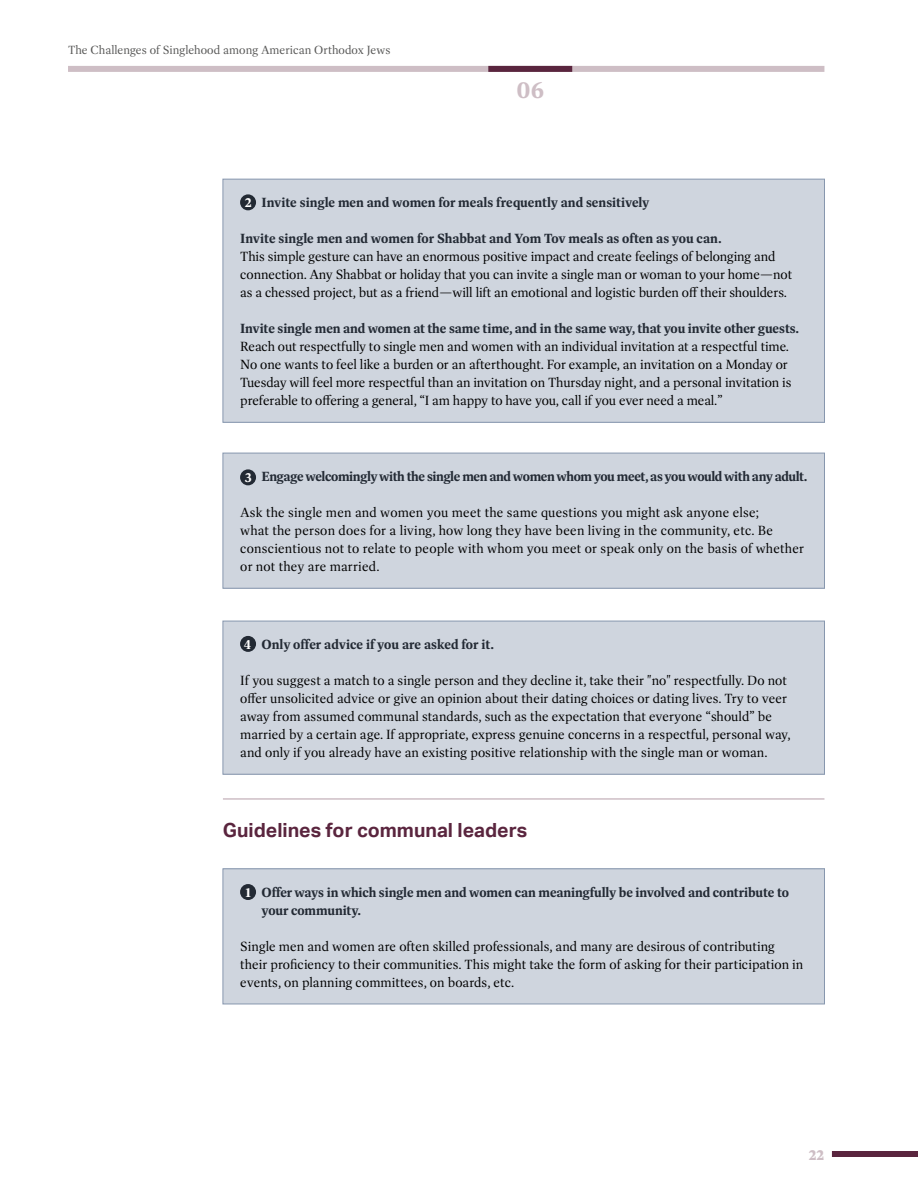
<style>
.page{position:relative;width:918px;height:1188px;background:#fff}
.page>*{position:absolute;margin:0;border:0;box-sizing:border-box;transform-origin:0 0}
.t1{font:700 24px "Dashiell Bright";color:#cebec5}
.t2{font:700 19.5px "Aktiv Grotesk";color:#5a253e}
.t3{font:800 15px "Dashiell Bright";color:#cebec5}
.t4{font:13.5px/18px "Dashiell Bright";letter-spacing:-.005em;color:#000}
.t5{font:700 13.5px/18px "Dashiell Bright";letter-spacing:-.01em;color:#232a34}
.t6{font:700 13.5px "Dashiell Bright";letter-spacing:-.03em;color:#232a34}
.t7{font:700 13.5px "Dashiell Bright";color:#fff}
.t8{font:12px "Dashiell Bright";color:#575756}
</style>
<div class="page">
<div style="left:832px;top:1151px;width:86px;height:6px;background:#5a253e"></div>
<div style="left:223px;top:179px;width:601px;height:243px;background:#cfd5de"></div>
<div style="left:223px;top:179px;width:602px;height:244px;border:1px solid #8797ae"></div>
<div style="left:223px;top:453px;width:601px;height:135px;background:#cfd5de"></div>
<div style="left:223px;top:453px;width:602px;height:136px;border:1px solid #8797ae"></div>
<div style="left:223px;top:621px;width:601px;height:153px;background:#cfd5de"></div>
<div style="left:223px;top:621px;width:602px;height:154px;border:1px solid #8797ae"></div>
<div style="left:223px;top:869px;width:601px;height:135px;background:#cfd5de"></div>
<div style="left:223px;top:868px;width:602px;height:136px;border:1px solid #8797ae"></div>
<div style="left:68px;top:66px;width:756px;height:6px;background:#cebec5"></div>
<div style="left:488px;top:66px;width:84px;height:6px;background:#5a253e"></div>
<div style="left:240px;top:884px;width:16px;height:16px;background:#232a34;border-radius:50%"></div>
<div style="left:240px;top:194px;width:16px;height:16px;background:#232a34;border-radius:50%"></div>
<div style="left:240px;top:469px;width:16px;height:16px;background:#232a34;border-radius:50%"></div>
<div style="left:240px;top:636px;width:16px;height:16px;background:#232a34;border-radius:50%"></div>
<hr style="left:223px;top:798px;width:601px;height:2px;background:#cebec5">
<p class="t8" style="left:68px;top:42px;width:324px">The Challenges of Singlehood among American Orthodox Jews</p>
<h1 class="t1" style="left:516px;top:75px;width:29px">06</h1>
<p class="t5" style="left:262px;top:193px;width:389px">Invite single men and women for meals frequently and sensitively</p>
<p class="t5" style="left:240px;top:229px;width:483px">Invite single men and women for Shabbat and Yom Tov meals as often as you can.</p>
<p class="t4" style="left:240px;top:248px;width:553px">This simple gesture can have an enormous positive impact and create feelings of belonging and connection. Any Shabbat or holiday that you can invite a single man or woman to your home—not as a chessed project, but as a friend—will lift an emotional and logistic burden off their shoulders.</p>
<p class="t5" style="left:240px;top:319px;width:561px">Invite single men and women at the same time, and in the same way, that you invite other guests.</p>
<p class="t4" style="left:240px;top:338px;width:553px">Reach out respectfully to single men and women with an individual invitation at a respectful time.<br>No one wants to feel like a burden or an afterthought. For example, an invitation on a Monday or Tuesday will feel more respectful than an invitation on Thursday night, and a personal invitation is preferable to offering a general, “I am happy to have you, call if you ever need a meal.”</p>
<p class="t7" style="left:245px;top:194px;width:8px">2</p>
<p class="t6" style="left:262px;top:468px;width:547px">Engage welcomingly with the single men and women whom you meet, as you would with any adult.</p>
<p class="t4" style="left:240px;top:503px;width:565px">Ask the single men and women you meet the same questions you might ask anyone else;<br>what the person does for a living, how long they have been living in the community, etc. Be conscientious not to relate to people with whom you meet or speak only on the basis of whether or not they are married.</p>
<p class="t7" style="left:245px;top:469px;width:8px">3</p>
<p class="t5" style="left:262px;top:635px;width:234px">Only offer advice if you are asked for it.</p>
<p class="t4" style="left:240px;top:671px;width:552px">If you suggest a match to a single person and they decline it, take their "no" respectfully. Do not offer unsolicited advice or give an opinion about their dating choices or dating lives. Try to veer away from assumed communal standards, such as the expectation that everyone “should” be married by a certain age. If appropriate, express genuine concerns in a respectful, personal way, and only if you already have an existing positive relationship with the single man or woman.</p>
<p class="t7" style="left:244px;top:636px;width:9px">4</p>
<h2 class="t2" style="left:223px;top:819px;width:306px">Guidelines for communal leaders</h2>
<p class="t5" style="left:262px;top:883px;width:529px">Offer ways in which single men and women can meaningfully be involved and contribute to your community.</p>
<p class="t4" style="left:240px;top:937px;width:565px">Single men and women are often skilled professionals, and many are desirous of contributing their proficiency to their communities. This might take the form of asking for their participation in events, on planning committees, on boards, etc.</p>
<p class="t7" style="left:245px;top:884px;width:7px">1</p>
<p class="t3" style="left:809px;top:1145px;width:17px">22</p>
</div>
